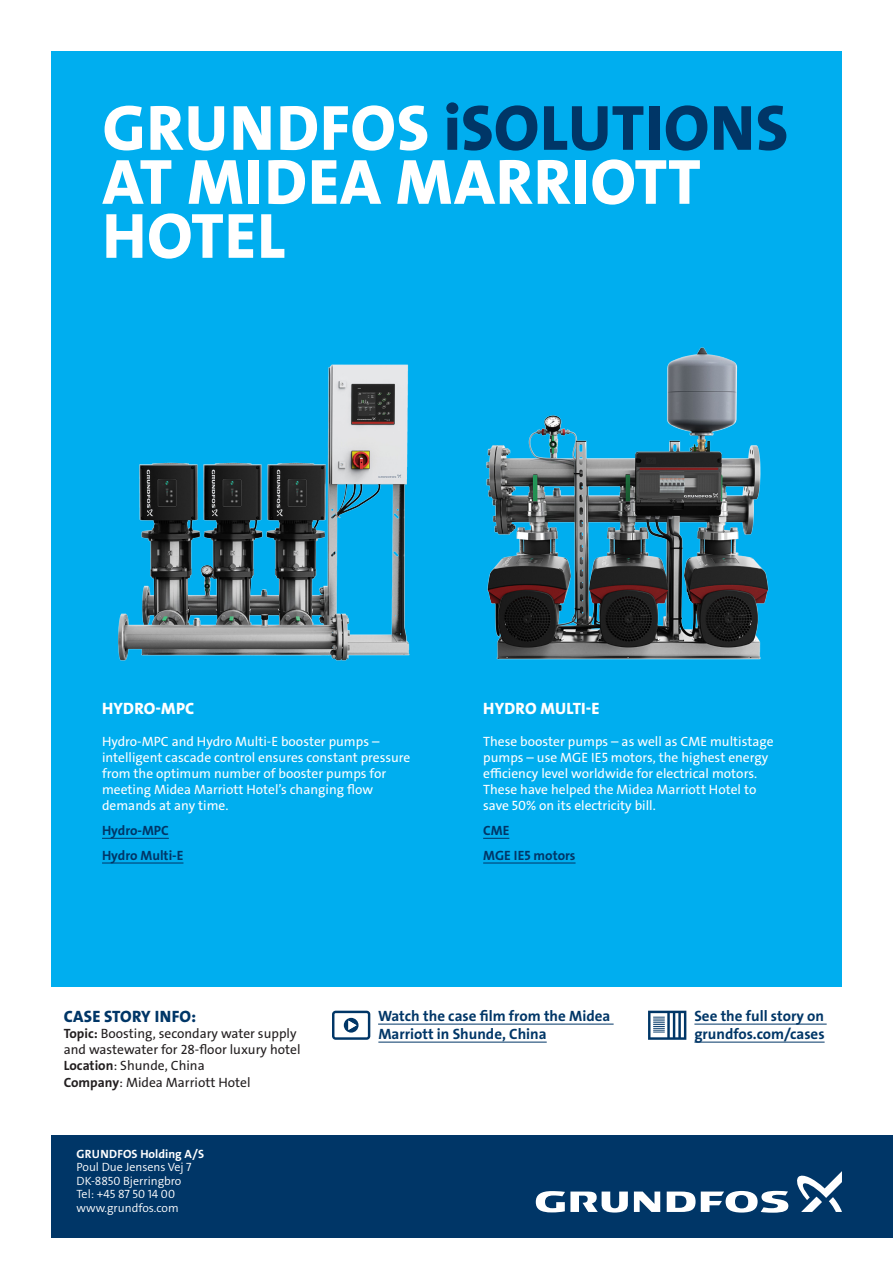
<style>
.page{position:relative;width:893px;height:1263px;background:#fff}
.page>*{position:absolute;margin:0;border:0;box-sizing:border-box;transform-origin:0 0}
.Box_Header{font:64.5px/54px "Grundfos The Sans V2 OT 8 XB";letter-spacing:.015em;color:#fff}
.MODEL{font:16.5px "Grundfos The Sans V2 OT 8 XB";letter-spacing:.01em;color:#fff}
.Subheader{font:16.5px "Grundfos The Sans V2 OT 8 XB";letter-spacing:.01em;color:#003667}
.Links{font:15px/18px "Grundfos The Sans V2 OT 7 B";color:#003667}
.Box_Body_white{font:13.5px/16.2px "Grundfos The Sans V2 OT 5 R";color:#fff}
.Case_Story_Info{font:13.5px/16.2px "Grundfos The Sans V2 OT 5 R";color:#231f20}
.Box_Body_white-2{font:13.5px "Grundfos The Sans V2 OT 7 B";color:#003667}
.t1{font:12px "Grundfos The Sans V2 OT 4 SL";color:#fff}
.t2{font:12px "Grundfos The Sans V2 OT 7 B";letter-spacing:.01em;color:#fff}
.s1{color:#003667}
.s2{font-family:"Grundfos The Sans V2 OT 7 B"}
</style>
<div class="page">
<div style="left:51px;top:51px;width:791px;height:935px;background:#00aeef"></div>
<hr style="left:694px;top:1024px;width:133px;height:1px;background:#003667">
<hr style="left:694px;top:1042px;width:131px;height:1px;background:#003667">
<svg style="left:648px;top:1011px;width:38px;height:29px"></svg>
<div style="left:51px;top:1135px;width:842px;height:102px;background:#003667"></div>
<svg style="left:634px;top:1191px;width:26px;height:21px"></svg>
<svg style="left:536px;top:1191px;width:92px;height:21px"></svg>
<svg style="left:667px;top:1191px;width:121px;height:22px"></svg>
<svg style="left:797px;top:1171px;width:45px;height:41px"></svg>
<img style="left:118px;top:364px;width:292px;height:297px">
<img style="left:486px;top:347px;width:283px;height:313px">
<hr style="left:378px;top:1024px;width:236px;height:1px;background:#003667">
<hr style="left:378px;top:1042px;width:169px;height:1px;background:#003667">
<svg style="left:332px;top:1011px;width:38px;height:29px"></svg>
<svg style="left:483px;top:838px;width:26px;height:1px"></svg>
<hr style="left:483px;top:863px;width:93px;height:1px;background:#003667">
<hr style="left:102px;top:838px;width:67px;height:1px;background:#003667">
<hr style="left:102px;top:863px;width:81px;height:1px;background:#003667">
<p class="Box_Header" style="left:102px;top:101px;width:687px">GRUNDFOS <span class="s1">iSOLUTIONS<br></span>AT MIDEA MARRIOTT<br>HOTEL</p>
<p class="MODEL" style="left:102px;top:698px;width:94px">HYDRO-MPC</p>
<p class="MODEL" style="left:483px;top:698px;width:118px">HYDRO MULTI-E</p>
<p class="Box_Body_white" style="left:102px;top:733px;width:310px">Hydro-MPC and Hydro Multi-E booster pumps – intelligent cascade control ensures constant pressure from the optimum number of booster pumps for meeting Midea Marriott Hotel’s changing flow demands at any time.</p>
<p class="Box_Body_white-2" style="left:102px;top:822px;width:68px">Hydro-MPC</p>
<p class="Box_Body_white-2" style="left:102px;top:847px;width:83px">Hydro Multi-E</p>
<p class="Box_Body_white" style="left:483px;top:733px;width:292px">These booster pumps – as well as CME multistage pumps – use MGE IE5 motors, the highest energy efficiency level worldwide for electrical motors.<br>These have helped the Midea Marriott Hotel to save 50% on its electricity bill.</p>
<p class="Box_Body_white-2" style="left:483px;top:822px;width:28px">CME</p>
<p class="Box_Body_white-2" style="left:483px;top:847px;width:94px">MGE IE5 motors</p>
<p class="Subheader" style="left:64px;top:1005px;width:134px">CASE STORY INFO:</p>
<p class="Case_Story_Info" style="left:64px;top:1025px;width:238px"><span class="s2">Topic:</span> Boosting, secondary water supply and wastewater for 28-floor luxury hotel</p>
<p class="Case_Story_Info" style="left:64px;top:1058px;width:142px"><span class="s2">Location</span>: Shunde, China</p>
<p class="Case_Story_Info" style="left:64px;top:1074px;width:188px"><span class="s2">Company</span>: Midea Marriott Hotel</p>
<p class="t2" style="left:77px;top:1146px;width:129px">GRUNDFOS Holding A/S</p>
<p class="t1" style="left:77px;top:1160px;width:117px">Poul Due Jensens Vej 7</p>
<p class="t1" style="left:77px;top:1173px;width:106px">DK-8850 Bjerringbro</p>
<p class="t1" style="left:77px;top:1187px;width:100px">Tel: +45 87 50 14 00</p>
<p class="t1" style="left:77px;top:1200px;width:104px">www.grundfos.com</p>
<p class="Links" style="left:378px;top:1007px;width:234px">Watch the case film from the Midea<br>Marriott in Shunde, China</p>
<p class="Links" style="left:694px;top:1007px;width:132px">See the full story on grundfos.com/cases</p>
</div>
